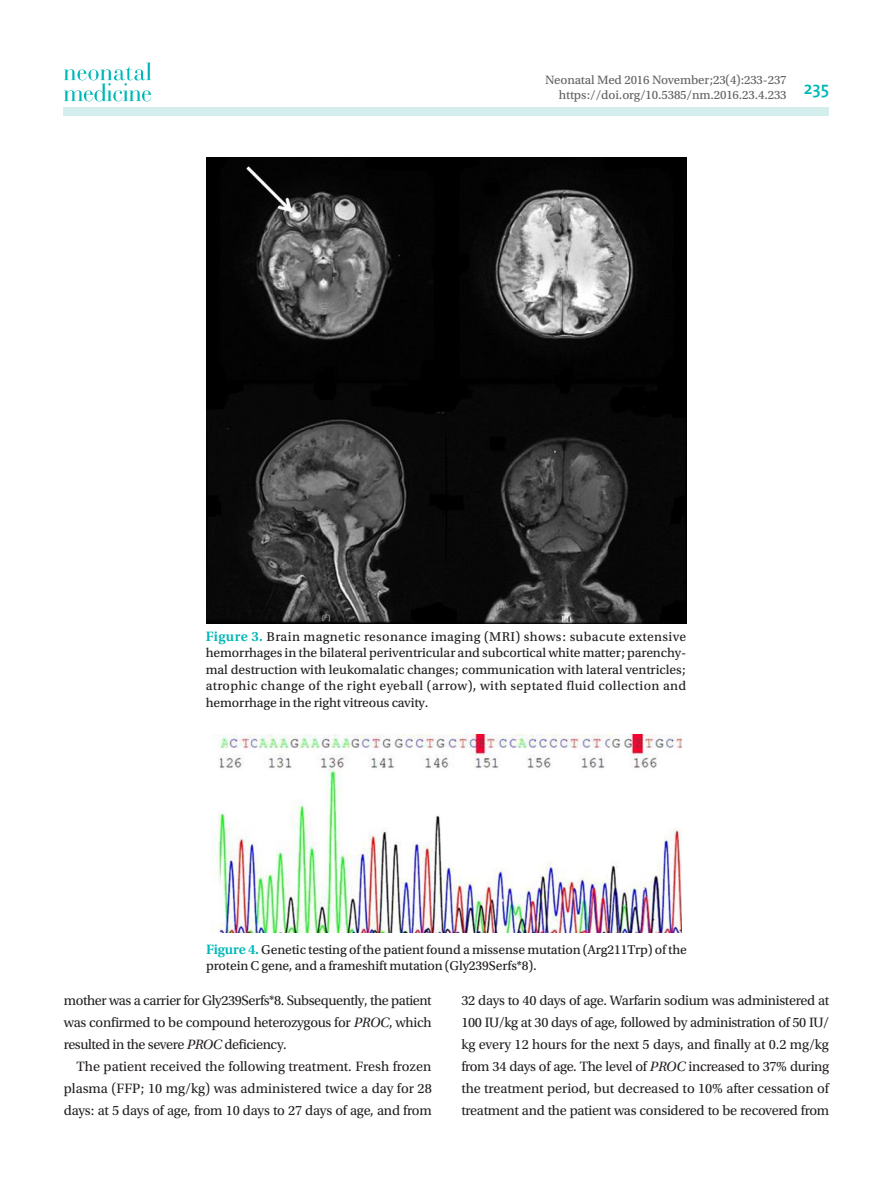
<style>
.page{position:relative;width:893px;height:1191px;background:#fff}
.page>*{position:absolute;margin:0;border:0;box-sizing:border-box;transform-origin:0 0}
.t1{font:600 18px "The Mix";color:#00b7b8}
.바탕글-영문{font:14.25px/21.9px "Utopia Std";letter-spacing:-.02em;color:#231f20;text-align:justify}
.Fig{font:13.5px/16.4px "Utopia Std Capt";letter-spacing:-.01em;color:#231f20}
.t2{font:12.75px "Utopia Std Capt";letter-spacing:-.01em;color:#636366}
.s1{font-family:"Utopia Std";font-weight:600;font-size:14.25px;color:#00b7b8}
.s2{font-style:italic}
</style>
<div class="page">
<div style="left:64px;top:107px;width:765px;height:9px;background:#d4eded"></div>
<svg style="left:64px;top:62px;width:87px;height:39px"></svg>
<img style="left:206px;top:157px;width:481px;height:466px">
<img style="left:212px;top:734px;width:469px;height:198px">
<p class="t2" style="left:545px;top:73px;width:243px">Neonatal Med 2016 November;23(4):233-237</p>
<p class="t2" style="left:559px;top:88px;width:229px">https://doi.org/10.5385/nm.2016.23.4.233</p>
<p class="t1" style="left:804px;top:73px;width:27px">235</p>
<p class="Fig" style="left:206px;top:629px;width:482px"><span class="s1">Figure 3.</span> Brain magnetic resonance imaging (MRI) shows: subacute extensive hemorrhages in the bilateral periventricular and subcortical white matter; parenchy&shy;mal destruction with leukomalatic changes; communication with lateral ventricles; atrophic change of the right eyeball (arrow), with septated fluid collection and hemorrhage in the right vitreous cavity.</p>
<p class="Fig" style="left:206px;top:941px;width:482px"><span class="s1">Figure 4.</span> Genetic testing of the patient found a missense mutation (Arg211Trp) of the protein C gene, and a frameshift mutation (Gly239Serfs*8).</p>
<p class="바탕글-영문" style="left:64px;top:990px;width:369px">mother was a carrier for Gly239Serfs*8. Subsequently, the patient was confirmed to be compound heterozygous for <span class="s2">PROC</span>, which resulted in the severe <span class="s2">PROC</span> deficiency.</p>
<p class="바탕글-영문" style="left:64px;top:1055px;width:370px;text-indent:13px">The patient received the following treatment. Fresh frozen plasma (FFP; 10 mg/kg) was administered twice a day for 28 days: at 5 days of age, from 10 days to 27 days of age, and from</p>
<p class="바탕글-영문" style="left:461px;top:990px;width:369px">32 days to 40 days of age. Warfarin sodium was administered at 100 IU/kg at 30 days of age, followed by administration of 50 IU/ kg every 12 hours for the next 5 days, and finally at 0.2 mg/kg from 34 days of age. The level of <span class="s2">PROC</span> increased to 37% during the treatment period, but decreased to 10% after cessation of treatment and the patient was considered to be recovered from</p>
</div>
